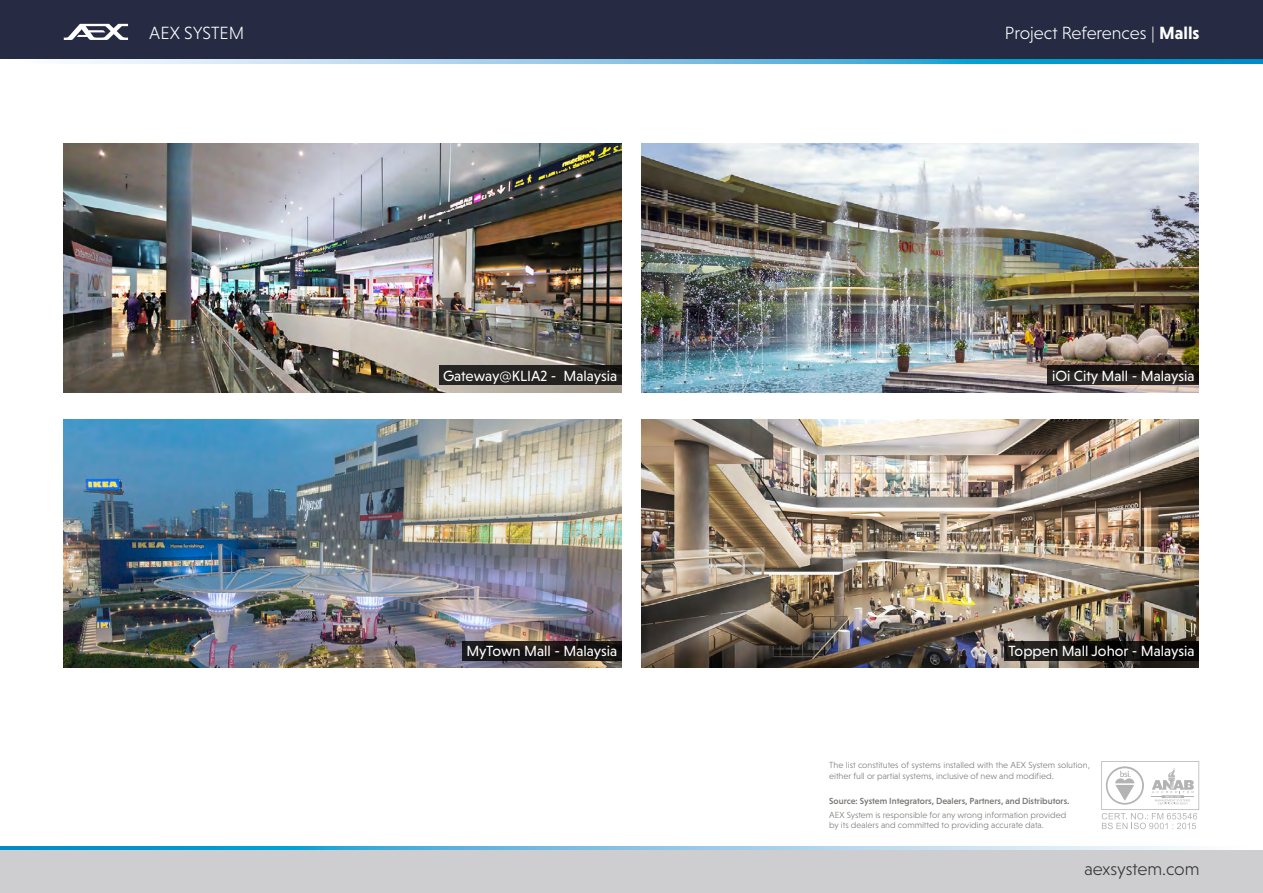
<style>
.page{position:relative;width:1263px;height:893px;background:#fff}
.page>*{position:absolute;margin:0;border:0;box-sizing:border-box;transform-origin:0 0}
.t1{font:300 18px "Niveau Grotesk";color:#fff}
.t2{font:300 18px "Niveau Grotesk";letter-spacing:-.005em;color:#333}
.t3{font:15px "Niveau Grotesk";color:#fff}
.t4{font:300 9px/10.8px "Niveau Grotesk";color:#787573}
.t5{font:500 9px "Niveau Grotesk";color:#787573}
.s1{font-weight:700}
</style>
<div class="page">
<div style="left:0;top:0;width:1263px;height:64px;background:#262b43"></div>
<svg style="left:0;top:846px;width:1189px;height:4px;background:#72bfe2"></svg>
<svg style="left:0;top:60px;width:1263px;height:4px;background:#7bc3e3"></svg>
<div style="left:0;top:850px;width:1263px;height:43px;background:#cecdd0"></div>
<svg style="left:1101px;top:761px;width:98px;height:68px"></svg>
<svg style="left:64px;top:24px;width:64px;height:16px"></svg>
<img style="left:64px;top:419px;width:558px;height:249px">
<img style="left:641px;top:419px;width:558px;height:248px">
<svg style="left:462px;top:641px;width:160px;height:19px;background:#191615"></svg>
<svg style="left:1004px;top:641px;width:195px;height:19px;background:#12100e"></svg>
<img style="left:64px;top:144px;width:558px;height:248px">
<img style="left:641px;top:144px;width:558px;height:248px">
<svg style="left:1048px;top:365px;width:151px;height:20px;background:#221d1b"></svg>
<div style="left:439px;top:365px;width:183px;height:20px;background:#242321"></div>
<h1 class="t1" style="left:149px;top:22px;width:97px">AEX SYSTEM</h1>
<h1 class="t1" style="left:1005px;top:22px;width:196px">Project References | <span class="s1">Malls</span></h1>
<h2 class="t3" style="left:443px;top:367px;width:176px">Gateway@KLIA2 - Malaysia</h2>
<h2 class="t3" style="left:1052px;top:367px;width:144px">iOi City Mall - Malaysia</h2>
<h2 class="t3" style="left:466px;top:643px;width:153px">MyTown Mall - Malaysia</h2>
<h2 class="t3" style="left:1008px;top:643px;width:188px">Toppen Mall Johor - Malaysia</h2>
<p class="t4" style="left:829px;top:759px;width:262px">The list constitutes of systems installed with the AEX System solution, either full or partial systems, inclusive of new and modified.</p>
<p class="t4" style="left:829px;top:809px;width:238px">AEX System is responsible for any wrong information provided by its dealers and committed to providing accurate data.</p>
<p class="t5" style="left:829px;top:796px;width:242px">Source: System Integrators, Dealers, Partners, and Distributors.</p>
<h1 class="t2" style="left:1084px;top:859px;width:117px">aexsystem.com</h1>
</div>
